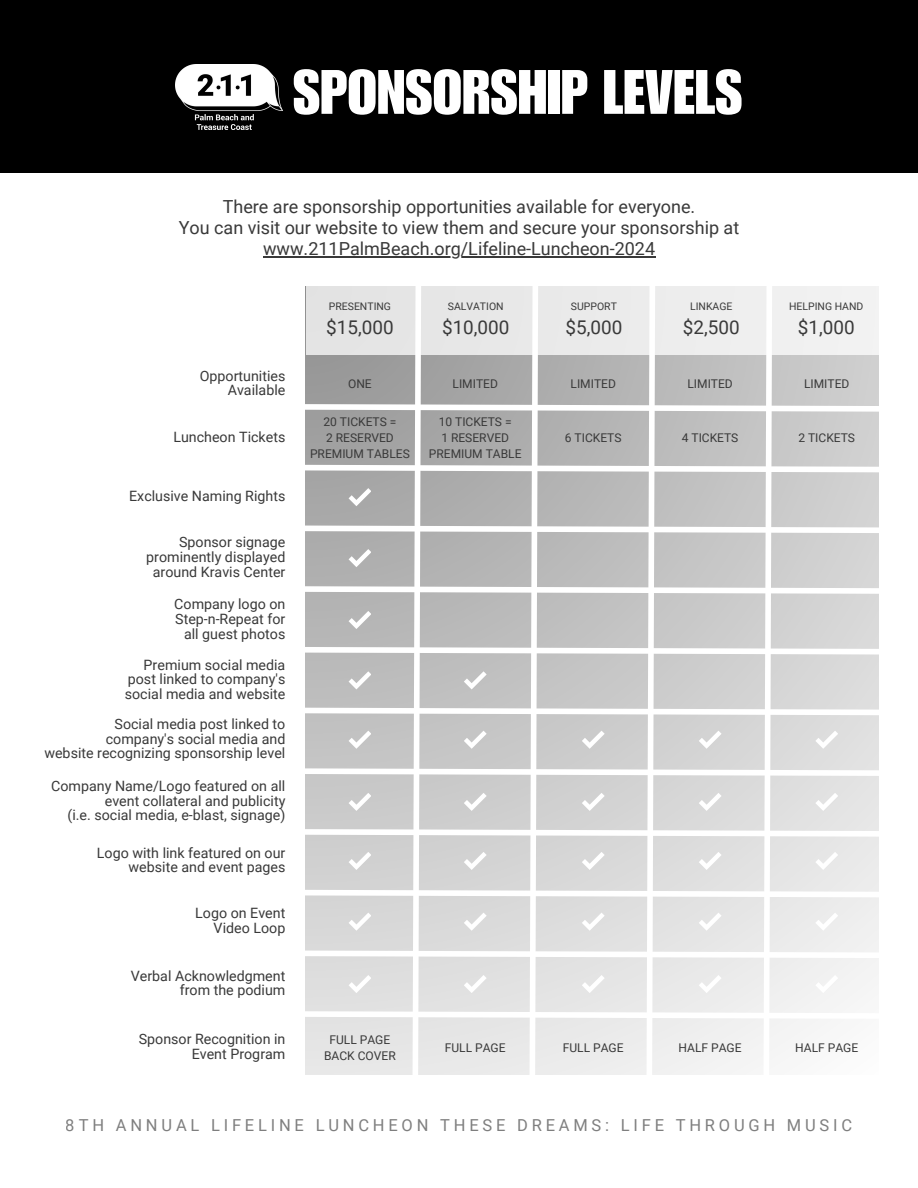
<style>
.page{position:relative;width:918px;height:1188px;background:#fff}
.page>*{position:absolute;margin:0;border:0;box-sizing:border-box;transform-origin:0 0}
.t1{font:61.35px "Impact LT Std";color:#fff}
.t2{font:18.9px "Roboto";color:#393939}
.t3{font:18px/21.3px "Roboto";color:#393939;text-align:center}
.t4{font:16.5px "Roboto";letter-spacing:.23em;color:#393939}
.t5{font:14.25px/14.7px "Roboto";color:#393939;text-align:right}
.t6{font:12px/16px "Roboto";color:#393939;text-align:center}
.t7{font:10.5px "Roboto";color:#393939}
</style>
<div class="page">
<div style="left:0;top:0;width:918px;height:172px;background:#000"></div>
<hr style="left:263px;top:256px;width:393px;height:2px;background:#393939">
<svg style="left:305px;top:286px;width:574px;height:789px"></svg>
<img style="left:176px;top:64px;width:106px;height:66px">
<p class="t1" style="left:293px;top:70px;width:451px">SPONSORSHIP LEVELS</p>
<h5 class="t3" style="left:179px;top:196px;width:562px">There are sponsorship opportunities available for everyone.<br>You can visit our website to view them and secure your sponsorship at</h5>
<h4 class="t3" style="left:263px;top:239px;width:394px">www.211PalmBeach.org/Lifeline-Luncheon-2024</h4>
<p class="t7" style="left:329px;top:301px;width:64px">PRESENTING</p>
<h1 class="t2" style="left:326px;top:316px;width:69px">$15,000</h1>
<h3 class="t7" style="left:448px;top:301px;width:57px">SALVATION</h3>
<p class="t2" style="left:442px;top:316px;width:69px">$10,000</p>
<p class="t7" style="left:571px;top:301px;width:48px">SUPPORT</p>
<p class="t2" style="left:566px;top:316px;width:58px">$5,000</p>
<p class="t7" style="left:690px;top:301px;width:44px">LINKAGE</p>
<p class="t2" style="left:683px;top:316px;width:58px">$2,500</p>
<p class="t7" style="left:789px;top:301px;width:76px">HELPING HAND</p>
<p class="t2" style="left:798px;top:316px;width:58px">$1,000</p>
<p class="t5" style="left:200px;top:368px;width:87px">Opportunities<br>Available</p>
<h4 class="t6" style="left:348px;top:376px;width:25px">ONE</h4>
<h5 class="t6" style="left:453px;top:376px;width:47px">LIMITED</h5>
<h5 class="t6" style="left:571px;top:376px;width:47px">LIMITED</h5>
<h5 class="t6" style="left:687px;top:376px;width:47px">LIMITED</h5>
<h5 class="t6" style="left:804px;top:376px;width:47px">LIMITED</h5>
<p class="t6" style="left:310px;top:413px;width:101px">20 TICKETS =<br>2 RESERVED<br>PREMIUM TABLES</p>
<p class="t6" style="left:429px;top:413px;width:94px">10 TICKETS =<br>1 RESERVED<br>PREMIUM TABLE</p>
<p class="t5" style="left:173px;top:429px;width:114px">Luncheon Tickets</p>
<p class="t6" style="left:565px;top:429px;width:58px">6 TICKETS</p>
<p class="t6" style="left:682px;top:429px;width:58px">4 TICKETS</p>
<h4 class="t6" style="left:798px;top:429px;width:58px">2 TICKETS</h4>
<p class="t5" style="left:129px;top:489px;width:158px">Exclusive Naming Rights</p>
<p class="t5" style="left:146px;top:535px;width:141px">Sponsor signage prominently displayed around Kravis Center</p>
<p class="t5" style="left:174px;top:597px;width:113px">Company logo on<br>Step-n-Repeat for all guest photos</p>
<p class="t5" style="left:125px;top:657px;width:162px;text-align:justify;text-indent:19px">Premium social media post linked to company's social media and website</p>
<p class="t5" style="left:44px;top:717px;width:243px">Social media post linked to company's social media and<br>website recognizing sponsorship level</p>
<p class="t5" style="left:51px;top:779px;width:236px">Company Name/Logo featured on all event collateral and publicity<br>(i.e. social media, e-blast, signage)</p>
<h4 class="t5" style="left:97px;top:845px;width:190px">Logo with link featured on our website and event pages</h4>
<h4 class="t5" style="left:195px;top:906px;width:92px">Logo on Event<br>Video Loop</h4>
<p class="t5" style="left:131px;top:968px;width:156px">Verbal Acknowledgment from the podium</p>
<p class="t5" style="left:139px;top:1032px;width:148px">Sponsor Recognition in<br>Event Program</p>
<p class="t6" style="left:445px;top:1040px;width:62px">FULL PAGE</p>
<h4 class="t6" style="left:563px;top:1040px;width:62px">FULL PAGE</h4>
<p class="t6" style="left:679px;top:1040px;width:64px">HALF PAGE</p>
<h4 class="t6" style="left:795px;top:1040px;width:64px">HALF PAGE</h4>
<p class="t6" style="left:324px;top:1032px;width:73px">FULL PAGE<br>BACK COVER</p>
<p class="t4" style="left:66px;top:1116px;width:788px">8TH ANNUAL LIFELINE LUNCHEON THESE DREAMS: LIFE THROUGH MUSIC</p>
</div>
